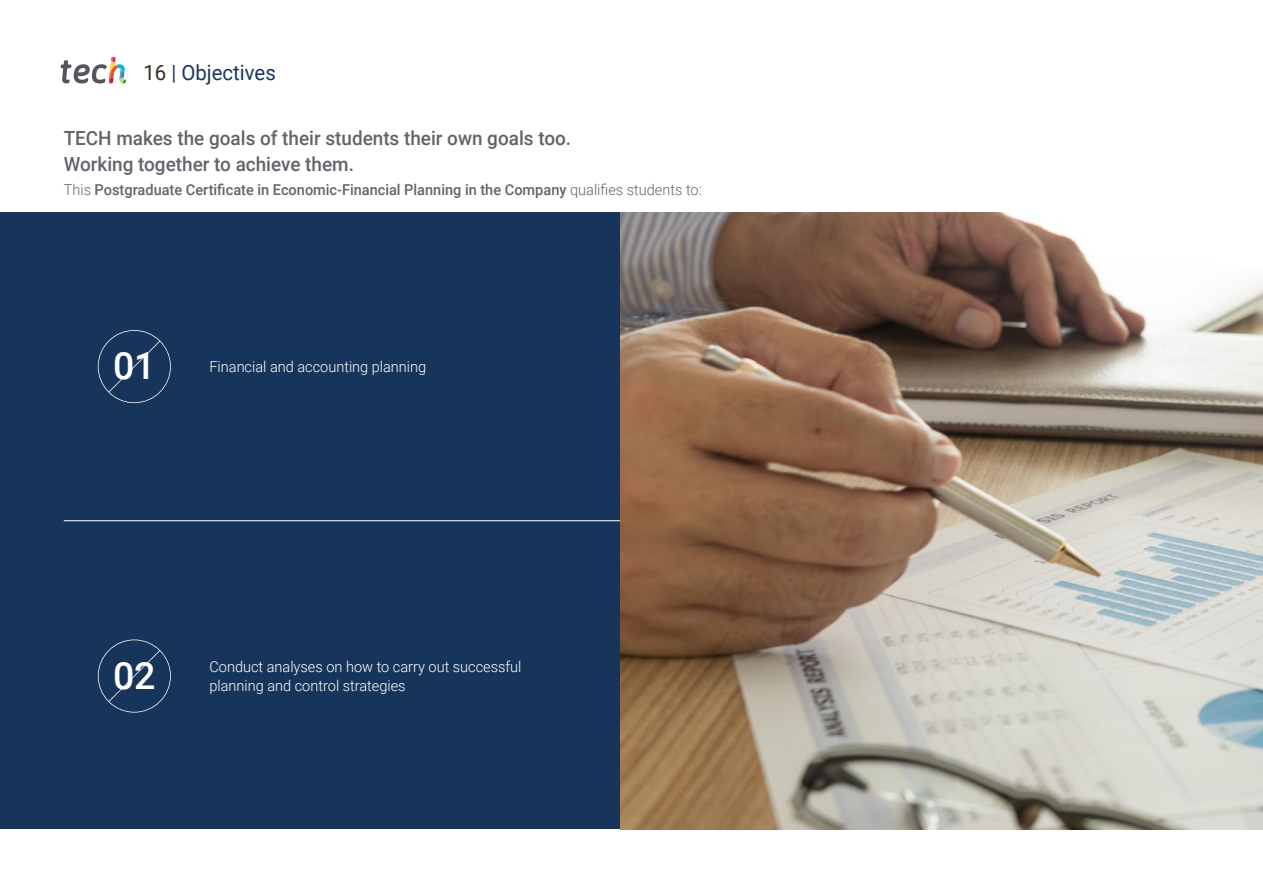
<style>
.page{position:relative;width:1263px;height:893px;background:#fff}
.page>*{position:absolute;margin:0;border:0;box-sizing:border-box;transform-origin:0 0}
.t1{font:500 37.5px "Roboto";color:#fff}
.t2{font:21px "Roboto";color:#1a355c}
.t3{font:500 19.5px/25.5px "Roboto";color:#61646a}
.t4{font:300 15px "Roboto";color:#fff}
.t5{font:500 15px "Roboto";color:#61646a}
.s1{color:#312e20}
.s2{font-weight:300}
</style>
<div class="page">
<svg style="left:61px;top:57px;width:65px;height:27px"></svg>
<div style="left:0;top:213px;width:621px;height:616px;background:#17355b"></div>
<svg style="left:98px;top:330px;width:73px;height:73px"></svg>
<svg style="left:98px;top:639px;width:73px;height:74px"></svg>
<hr style="left:64px;top:520px;width:1199px;height:1px;background:#fff">
<img style="left:621px;top:213px;width:642px;height:616px">
<h2 class="t2" style="left:144px;top:57px;width:134px"><span class="s1">16</span> | Objectives</h2>
<h3 class="t3" style="left:64px;top:125px;width:509px">TECH makes the goals of their students their own goals too.<br>Working together to achieve them.</h3>
<p class="t5" style="left:64px;top:179px;width:639px"><span class="s2">This</span> Postgraduate Certificate in Economic-Financial Planning in the Company <span class="s2">qualifies students to:</span></p>
<h1 class="t1" style="left:113px;top:340px;width:44px">01</h1>
<p class="t4" style="left:209px;top:356px;width:218px">Financial and accounting planning</p>
<h1 class="t1" style="left:113px;top:649px;width:44px">02</h1>
<p class="t4" style="left:209px;top:656px;width:314px">Conduct analyses on how to carry out successful</p>
<p class="t4" style="left:209px;top:676px;width:198px">planning and control strategies</p>
</div>
